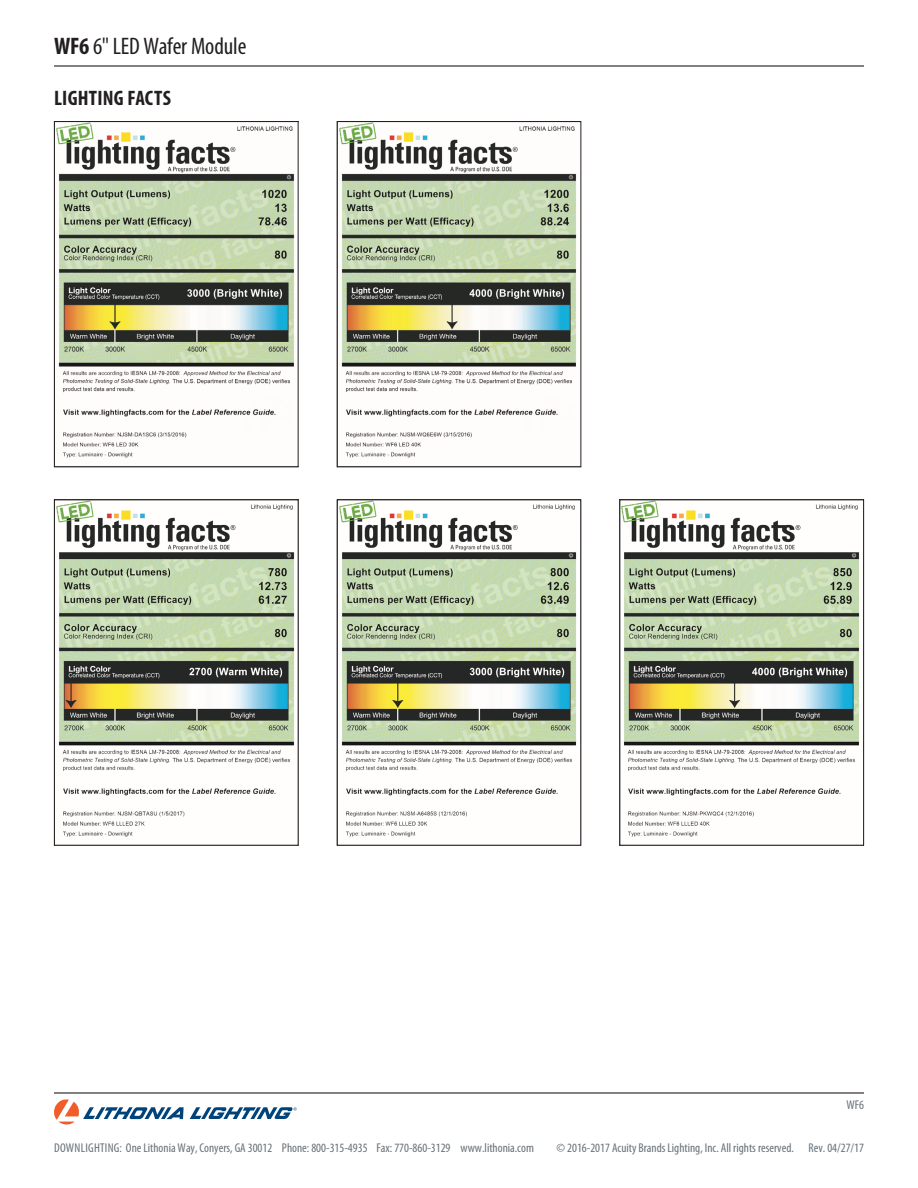
<style>
.page{position:relative;width:918px;height:1188px;background:#fff}
.page>*{position:absolute;margin:0;border:0;box-sizing:border-box;transform-origin:0 0}
.t1{font:condensed 24px "Myriad Pro";letter-spacing:-.005em;color:#231f20}
.t2{font:700 condensed 21px "Myriad Pro";letter-spacing:.01em;color:#231f20}
.t3{font:condensed 12.75px "Myriad Pro";color:#667178}
.s1{font-weight:700}
</style>
<div class="page">
<hr style="left:54px;top:1092px;width:810px;height:2px;background:#231f20">
<svg style="left:54px;top:1099px;width:130px;height:26px"></svg>
<svg style="left:190px;top:1107px;width:107px;height:12px"></svg>
<hr style="left:54px;top:65px;width:810px;height:2px;background:#231f20">
<img style="left:56px;top:123px;width:239px;height:335px">
<div style="left:54px;top:121px;width:245px;height:346px;border:1px solid #231f20"></div>
<img style="left:339px;top:502px;width:238px;height:335px">
<div style="left:337px;top:500px;width:244px;height:346px;border:1px solid #231f20"></div>
<img style="left:56px;top:502px;width:239px;height:335px">
<div style="left:54px;top:500px;width:245px;height:346px;border:1px solid #231f20"></div>
<img style="left:339px;top:123px;width:238px;height:335px">
<div style="left:337px;top:121px;width:244px;height:346px;border:1px solid #231f20"></div>
<img style="left:621px;top:502px;width:239px;height:335px">
<div style="left:619px;top:500px;width:245px;height:346px;border:1px solid #231f20"></div>
<h1 class="t1" style="left:54px;top:33px;width:194px"><span class="s1">WF6</span> 6" LED Wafer Module</h1>
<h2 class="t2" style="left:54px;top:87px;width:118px">LIGHTING FACTS</h2>
<p class="t3" style="left:846px;top:1098px;width:19px">WF6</p>
<p class="t3" style="left:54px;top:1141px;width:481px">DOWNLIGHTING: One Lithonia Way, Conyers, GA 30012 Phone: 800-315-4935 Fax: 770-860-3129 www.lithonia.com</p>
<p class="t3" style="left:557px;top:1141px;width:309px">© 2016-2017 Acuity Brands Lighting, Inc. All rights reserved. Rev. 04/27/17</p>
</div>
